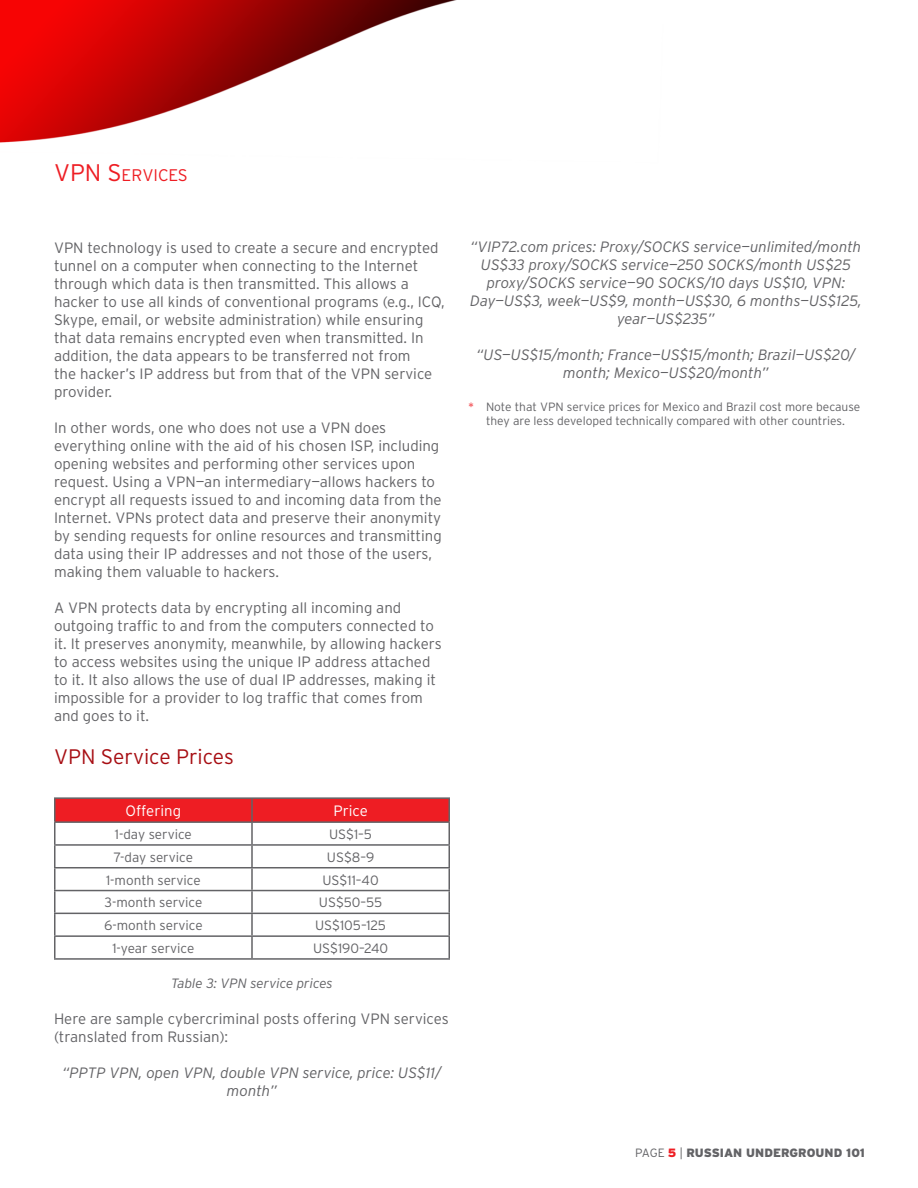
<style>
.page{position:relative;width:918px;height:1188px;background:#fff}
.page>*{position:absolute;margin:0;border:0;box-sizing:border-box;transform-origin:0 0}
.heading_1{font:300 24px "Interstate";color:#ee1d23}
.heading_2{font:300 21px "Interstate";color:#a70e13}
.heading_1-2{font:300 16.8px "Interstate";color:#ee1d23}
.body_text_1{font:300 15px/18px "Interstate";color:#636366}
.quote{font:italic 300 15px/18px "Interstate";color:#636366;text-align:center}
.table_header{font:300 15px "Interstate";color:#fff}
.table_body_number{font:300 13.5px "Interstate";color:#636366}
.t1{font:italic 300 13.5px "Interstate";color:#636366}
.footnote{font:300 12px/14.4px "Interstate";color:#636366;text-align:center}
.t2{font:900 12px "Interstate";color:#636366}
.s1{font-size:24px}
.s2{color:#ee1d23}
.s3{font-weight:300}
</style>
<div class="page">
<img style="left:0;top:0;width:457px;height:915px">
<div style="left:56px;top:799px;width:392px;height:22px;background:#ee1d23"></div>
<hr style="left:54px;top:797px;width:198px;height:2px;background:#636366">
<hr style="left:54px;top:799px;width:2px;height:22px;background:#636366">
<hr style="left:252px;top:797px;width:198px;height:2px;background:#636366">
<hr style="left:251px;top:799px;width:2px;height:22px;background:#636366">
<hr style="left:448px;top:799px;width:2px;height:22px;background:#636366">
<hr style="left:54px;top:821px;width:198px;height:2px;background:#636366">
<hr style="left:54px;top:823px;width:2px;height:21px;background:#636366">
<hr style="left:252px;top:821px;width:198px;height:2px;background:#636366">
<hr style="left:251px;top:823px;width:2px;height:21px;background:#636366">
<hr style="left:448px;top:823px;width:2px;height:21px;background:#636366">
<hr style="left:54px;top:844px;width:198px;height:2px;background:#636366">
<hr style="left:54px;top:846px;width:2px;height:21px;background:#636366">
<hr style="left:252px;top:844px;width:198px;height:2px;background:#636366">
<hr style="left:251px;top:846px;width:2px;height:21px;background:#636366">
<hr style="left:448px;top:846px;width:2px;height:21px;background:#636366">
<hr style="left:54px;top:867px;width:198px;height:1px;background:#636366">
<hr style="left:54px;top:868px;width:2px;height:22px;background:#636366">
<hr style="left:252px;top:867px;width:198px;height:1px;background:#636366">
<hr style="left:251px;top:868px;width:2px;height:22px;background:#636366">
<hr style="left:448px;top:868px;width:2px;height:22px;background:#636366">
<hr style="left:54px;top:890px;width:198px;height:1px;background:#636366">
<hr style="left:54px;top:891px;width:2px;height:22px;background:#636366">
<hr style="left:252px;top:890px;width:198px;height:1px;background:#636366">
<hr style="left:251px;top:891px;width:2px;height:22px;background:#636366">
<hr style="left:448px;top:891px;width:2px;height:22px;background:#636366">
<hr style="left:54px;top:913px;width:198px;height:1px;background:#636366">
<hr style="left:54px;top:914px;width:2px;height:21px;background:#636366">
<hr style="left:252px;top:913px;width:198px;height:1px;background:#636366">
<hr style="left:251px;top:914px;width:2px;height:21px;background:#636366">
<hr style="left:448px;top:914px;width:2px;height:21px;background:#636366">
<hr style="left:54px;top:935px;width:198px;height:2px;background:#636366">
<hr style="left:54px;top:937px;width:2px;height:21px;background:#636366">
<hr style="left:252px;top:935px;width:198px;height:2px;background:#636366">
<hr style="left:251px;top:937px;width:2px;height:21px;background:#636366">
<hr style="left:448px;top:937px;width:2px;height:21px;background:#636366">
<hr style="left:54px;top:958px;width:198px;height:2px;background:#636366">
<hr style="left:252px;top:958px;width:198px;height:2px;background:#636366">
<p class="heading_1" style="left:54px;top:158px;width:16px">VPN</p>
<p class="heading_1-2" style="left:108px;top:165px;width:82px"><span class="s1">S</span> ERVICES</p>
<p class="body_text_1" style="left:54px;top:239px;width:392px">VPN technology is used to create a secure and encrypted tunnel on a computer when connecting to the Internet through which data is then transmitted. This allows a hacker to use all kinds of conventional programs (e.g., ICQ, Skype, email, or website administration) while ensuring that data remains encrypted even when transmitted. In addition, the data appears to be transferred not from<br>the hacker’s IP address but from that of the VPN service provider.</p>
<p class="body_text_1" style="left:54px;top:419px;width:389px">In other words, one who does not use a VPN does everything online with the aid of his chosen ISP, including opening websites and performing other services upon request. Using a VPN—an intermediary—allows hackers to encrypt all requests issued to and incoming data from the Internet. VPNs protect data and preserve their anonymity by sending requests for online resources and transmitting data using their IP addresses and not those of the users, making them valuable to hackers.</p>
<p class="body_text_1" style="left:54px;top:599px;width:389px">A VPN protects data by encrypting all incoming and outgoing traffic to and from the computers connected to it. It preserves anonymity, meanwhile, by allowing hackers to access websites using the unique IP address attached to it. It also allows the use of dual IP addresses, making it impossible for a provider to log traffic that comes from and goes to it.</p>
<p class="heading_2" style="left:54px;top:744px;width:181px">VPN Service Prices</p>
<p class="table_header" style="left:126px;top:802px;width:57px">Offering</p>
<p class="table_header" style="left:333px;top:802px;width:36px">Price</p>
<p class="table_body_number" style="left:115px;top:826px;width:78px">1-day service</p>
<p class="table_body_number" style="left:329px;top:826px;width:45px">US$1–5</p>
<p class="table_body_number" style="left:114px;top:849px;width:81px">7-day service</p>
<p class="table_body_number" style="left:327px;top:849px;width:49px">US$8–9</p>
<p class="table_body_number" style="left:106px;top:872px;width:96px">1-month service</p>
<p class="table_body_number" style="left:323px;top:872px;width:58px">US$11–40</p>
<p class="table_body_number" style="left:104px;top:894px;width:99px">3-month service</p>
<p class="table_body_number" style="left:319px;top:894px;width:65px">US$50–55</p>
<p class="table_body_number" style="left:104px;top:917px;width:100px">6-month service</p>
<p class="table_body_number" style="left:315px;top:917px;width:73px">US$105–125</p>
<p class="table_body_number" style="left:112px;top:940px;width:83px">1-year service</p>
<p class="table_body_number" style="left:313px;top:940px;width:77px">US$190–240</p>
<p class="t1" style="left:171px;top:975px;width:163px">Table 3: VPN service prices</p>
<p class="body_text_1" style="left:54px;top:1009px;width:396px">Here are sample cybercriminal posts offering VPN services (translated from Russian):</p>
<p class="quote" style="left:62px;top:1063px;width:381px">“PPTP VPN, open VPN, double VPN service, price: US$11/ month”</p>
<p class="quote" style="left:470px;top:238px;width:393px">“VIP72.com prices: Proxy/SOCKS service—unlimited/month US$33 proxy/SOCKS service—250 SOCKS/month US$25 proxy/SOCKS service—90 SOCKS/10 days US$10, VPN:<br>Day—US$3, week—US$9, month—US$30, 6 months—US$125, year—US$235”</p>
<p class="quote" style="left:477px;top:346px;width:380px">“US—US$15/month; France—US$15/month; Brazil—US$20/ month; Mexico—US$20/month”</p>
<p class="footnote" style="left:468px;top:399px;width:394px"><span class="s2">*</span> Note that VPN service prices for Mexico and Brazil cost more because they are less developed technically compared with other countries.</p>
<p class="t2" style="left:635px;top:1146px;width:231px"><span class="s3">PAGE</span> <span class="s2">5</span> <span class="s3">|</span> RUSSIAN UNDERGROUND 101</p>
</div>
